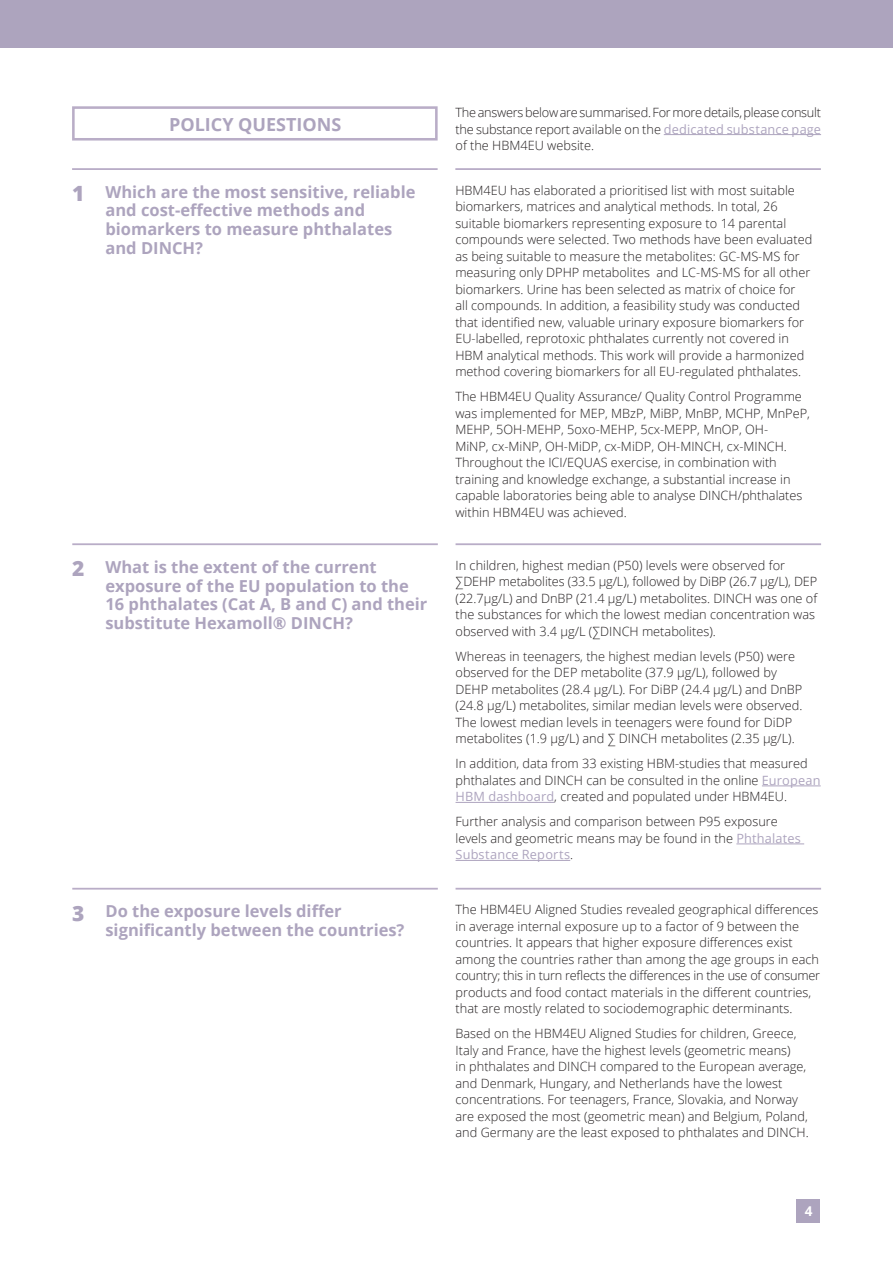
<style>
.page{position:relative;width:893px;height:1263px;background:#fff}
.page>*{position:absolute;margin:0;border:0;box-sizing:border-box;transform-origin:0 0}
.Questions{font:800 21px "Open Sans";color:#ada4be}
.Titles{font:700 18px "Open Sans";color:#ada4be}
.Questions-2{font:700 16.5px/18.8px "Open Sans";color:#ada4be}
.Text{font:700 13.5px "Open Sans";color:#fff}
.Text-2{font:300 12.75px/16.5px "Open Sans";color:#231f20}
.s1{font-weight:400;color:#ada4be}
</style>
<div class="page">
<div style="left:0;top:0;width:893px;height:48px;background:#ada4be"></div>
<div style="left:796px;top:1199px;width:24px;height:23px;background:#ada4be"></div>
<div style="left:72px;top:106px;width:366px;height:35px;border:3px solid #b9adc7"></div>
<hr style="left:72px;top:168px;width:366px;height:2px;background:#b9adc7">
<hr style="left:455px;top:168px;width:366px;height:2px;background:#b9adc7">
<hr style="left:72px;top:543px;width:366px;height:2px;background:#b9adc7">
<hr style="left:456px;top:543px;width:365px;height:2px;background:#b9adc7">
<hr style="left:72px;top:888px;width:366px;height:1px;background:#b9adc7">
<hr style="left:456px;top:888px;width:365px;height:1px;background:#b9adc7">
<hr style="left:762px;top:785px;width:59px;height:1px;background:#ada4be">
<hr style="left:456px;top:802px;width:98px;height:1px;background:#ada4be">
<hr style="left:736px;top:843px;width:68px;height:1px;background:#ada4be">
<hr style="left:456px;top:860px;width:114px;height:1px;background:#ada4be">
<hr style="left:664px;top:134px;width:157px;height:1px;background:#ada4be">
<p class="Titles" style="left:169px;top:111px;width:174px">POLICY QUESTIONS</p>
<p class="Text-2" style="left:456px;top:104px;width:367px;text-align:justify">The answers below are summarised. For more details, please consult the substance report available on the <span class="s1">dedicated substance page </span>of the HBM4EU website.</p>
<p class="Questions" style="left:72px;top:177px;width:14px">1</p>
<p class="Questions-2" style="left:105px;top:182px;width:311px">Which are the most sensitive, reliable and cost-effective methods and biomarkers to measure phthalates and DINCH?</p>
<p class="Text-2" style="left:455px;top:182px;width:358px">HBM4EU has elaborated a prioritised list with most suitable biomarkers, matrices and analytical methods. In total, 26 suitable biomarkers representing exposure to 14 parental compounds were selected. Two methods have been evaluated as being suitable to measure the metabolites: GC-MS-MS for measuring only DPHP metabolites and LC-MS-MS for all other biomarkers. Urine has been selected as matrix of choice for<br>all compounds. In addition, a feasibility study was conducted that identified new, valuable urinary exposure biomarkers for EU-labelled, reprotoxic phthalates currently not covered in HBM analytical methods. This work will provide a harmonized method covering biomarkers for all EU-regulated phthalates.</p>
<p class="Text-2" style="left:455px;top:388px;width:356px">The HBM4EU Quality Assurance/ Quality Control Programme was implemented for MEP, MBzP, MiBP, MnBP, MCHP, MnPeP, MEHP, 5OH-MEHP, 5oxo-MEHP, 5cx-MEPP, MnOP, OH-<br>MiNP, cx-MiNP, OH-MiDP, cx-MiDP, OH-MINCH, cx-MINCH.<br>Throughout the ICI/EQUAS exercise, in combination with training and knowledge exchange, a substantial increase in capable laboratories being able to analyse DINCH/phthalates within HBM4EU was achieved.</p>
<p class="Questions" style="left:72px;top:553px;width:14px">2</p>
<p class="Questions-2" style="left:105px;top:557px;width:323px">What is the extent of the current exposure of the EU population to the 16 phthalates (Cat A, B and C) and their substitute Hexamoll® DINCH?</p>
<p class="Text-2" style="left:456px;top:557px;width:363px">In children, highest median (P50) levels were observed for ∑DEHP metabolites (33.5 µg/L), followed by DiBP (26.7 µg/L), DEP (22.7µg/L) and DnBP (21.4 µg/L) metabolites. DINCH was one of the substances for which the lowest median concentration was observed with 3.4 µg/L (∑DINCH metabolites).</p>
<p class="Text-2" style="left:456px;top:648px;width:348px">Whereas in teenagers, the highest median levels (P50) were observed for the DEP metabolite (37.9 µg/L), followed by DEHP metabolites (28.4 µg/L). For DiBP (24.4 µg/L) and DnBP (24.8 µg/L) metabolites, similar median levels were observed.<br>The lowest median levels in teenagers were found for DiDP metabolites (1.9 µg/L) and ∑ DINCH metabolites (2.35 µg/L).</p>
<p class="Text-2" style="left:456px;top:755px;width:366px">In addition, data from 33 existing HBM-studies that measured phthalates and DINCH can be consulted in the online <span class="s1">European<br>HBM dashboard</span>, created and populated under HBM4EU.</p>
<p class="Text-2" style="left:456px;top:813px;width:347px">Further analysis and comparison between P95 exposure levels and geometric means may be found in the <span class="s1">Phthalates<br>Substance Reports</span>.</p>
<p class="Questions" style="left:72px;top:897px;width:14px">3</p>
<p class="Questions-2" style="left:105px;top:901px;width:301px">Do the exposure levels differ significantly between the countries?</p>
<p class="Text-2" style="left:456px;top:901px;width:366px">The HBM4EU Aligned Studies revealed geographical differences in average internal exposure up to a factor of 9 between the countries. It appears that higher exposure differences exist among the countries rather than among the age groups in each country; this in turn reflects the differences in the use of consumer products and food contact materials in the different countries, that are mostly related to sociodemographic determinants.</p>
<p class="Text-2" style="left:456px;top:1025px;width:355px">Based on the HBM4EU Aligned Studies for children, Greece, Italy and France, have the highest levels (geometric means)<br>in phthalates and DINCH compared to the European average, and Denmark, Hungary, and Netherlands have the lowest concentrations. For teenagers, France, Slovakia, and Norway are exposed the most (geometric mean) and Belgium, Poland, and Germany are the least exposed to phthalates and DINCH.</p>
<p class="Text" style="left:805px;top:1201px;width:9px">4</p>
</div>
